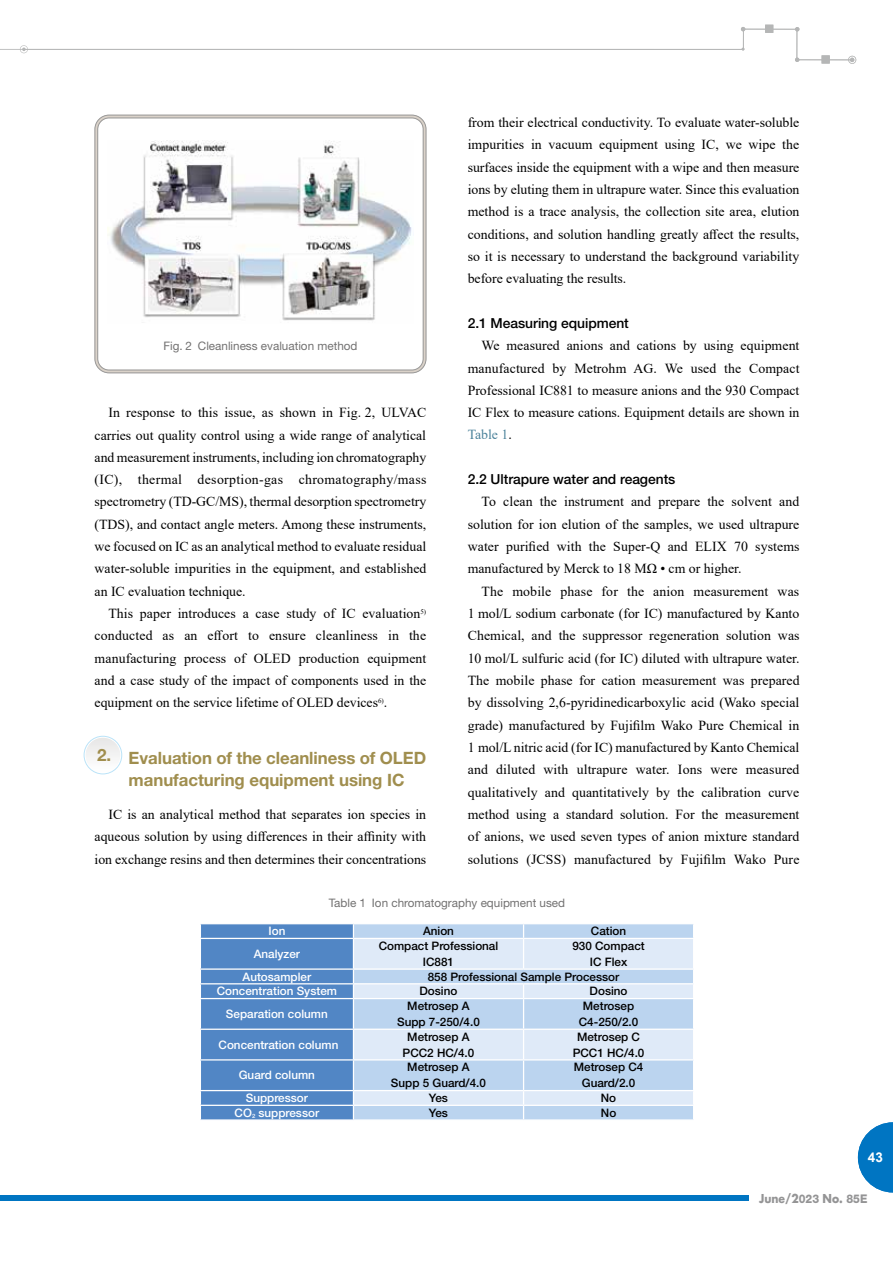
<style>
.page{position:relative;width:893px;height:1263px;background:#fff}
.page>*{position:absolute;margin:0;border:0;box-sizing:border-box;transform-origin:0 0}
.t1{font:700 16.95px/22.4px "Helvetica Neue LT Std";letter-spacing:-.005em;color:#a08e4e}
.t2{font:13.8px/22.4px "Times New Roman";color:#000;text-align:justify}
.t3{font:500 13.8px "Helvetica Neue LT Std";letter-spacing:-.005em;color:#000}
.t4{font:700 13.5px "Arial";color:#fff}
.t5{font:700 12px "Futura Std";color:#949495;scale:.9 1}
.t6{font:500 11.7px/15.9px "Helvetica Neue LT Std";color:#000;text-align:center}
.t7{font:500 11.7px "Helvetica Neue LT Std";color:#fff}
.t8{font:11.7px "Helvetica Neue LT Std";color:#727171}
.s1{color:#4c839b}
.s2{font-size:5.85px}
.s3{font-family:"Helvetica Neue LT Std";font-weight:800}
</style>
<div class="page">
<div style="left:0;top:1195px;width:748px;height:5px;background:#0075c2"></div>
<svg style="left:858px;top:1122px;width:35px;height:70px"></svg>
<div style="left:765px;top:25px;width:8px;height:8px;background:#b5b6b6"></div>
<svg style="left:0;top:27px;width:856px;height:37px"></svg>
<svg style="left:84px;top:736px;width:38px;height:38px"></svg>
<div style="left:95px;top:115px;width:331px;height:258px;border:1px solid #9a9a9a;border-radius:14px"></div>
<div style="left:97px;top:118px;width:326px;height:252px;border:1px solid #9a9a9a;border-radius:11px"></div>
<img style="left:108px;top:141px;width:304px;height:180px">
<svg style="left:354px;top:924px;width:339px;height:195px;background:#bcd4ef"></svg>
<svg style="left:354px;top:939px;width:339px;height:166px;background:#cfe0f4"></svg>
<hr style="left:353px;top:968px;width:171px;height:2px;background:#fff">
<hr style="left:524px;top:968px;width:170px;height:2px;background:#fff">
<hr style="left:353px;top:983px;width:171px;height:1px;background:#fff">
<hr style="left:524px;top:983px;width:170px;height:1px;background:#fff">
<hr style="left:353px;top:998px;width:171px;height:1px;background:#fff">
<hr style="left:524px;top:998px;width:170px;height:1px;background:#fff">
<hr style="left:353px;top:1028px;width:171px;height:2px;background:#fff">
<hr style="left:524px;top:1028px;width:170px;height:2px;background:#fff">
<svg style="left:523px;top:984px;width:1px;height:75px"></svg>
<hr style="left:353px;top:1059px;width:171px;height:1px;background:#fff">
<hr style="left:524px;top:1059px;width:170px;height:1px;background:#fff">
<hr style="left:523px;top:1060px;width:1px;height:30px;background:#fff">
<hr style="left:353px;top:1090px;width:171px;height:1px;background:#fff">
<hr style="left:524px;top:1090px;width:170px;height:1px;background:#fff">
<hr style="left:353px;top:1105px;width:171px;height:1px;background:#fff">
<hr style="left:524px;top:1105px;width:170px;height:1px;background:#fff">
<svg style="left:523px;top:1091px;width:1px;height:28px"></svg>
<svg style="left:200px;top:924px;width:154px;height:196px;background:#6191ca"></svg>
<svg style="left:523px;top:924px;width:1px;height:44px"></svg>
<hr style="left:200px;top:938px;width:153px;height:1px;background:#fff">
<hr style="left:353px;top:938px;width:171px;height:1px;background:#fff">
<hr style="left:524px;top:938px;width:170px;height:1px;background:#fff">
<p class="t8" style="left:163px;top:339px;width:196px">Fig. 2 Cleanliness evaluation method</p>
<p class="t2" style="left:95px;top:401px;width:333px;text-indent:14px">In response to this issue, as shown in Fig. 2, ULVAC carries out quality control using a wide range of analytical and measurement instruments, including ion chromatography (IC), thermal desorption-gas chromatography/mass spectrometry (TD-GC/MS), thermal desorption spectrometry (TDS), and contact angle meters. Among these instruments, we focused on IC as an analytical method to evaluate residual water-soluble impurities in the equipment, and established an IC evaluation technique.</p>
<p class="t2" style="left:95px;top:602px;width:333px;text-indent:14px">This paper introduces a case study of IC evaluation<sup>5) </sup>conducted as an effort to ensure cleanliness in the manufacturing process of OLED production equipment and a case study of the impact of components used in the equipment on the service lifetime of OLED devices<sup>6)</sup>.</p>
<p class="t1" style="left:97px;top:743px;width:16px">2.</p>
<p class="t1" style="left:129px;top:746px;width:299px">Evaluation of the cleanliness of OLED manufacturing equipment using IC</p>
<p class="t2" style="left:95px;top:803px;width:333px;text-indent:14px">IC is an analytical method that separates ion species in aqueous solution by using differences in their affinity with ion exchange resins and then determines their concentrations</p>
<p class="t2" style="left:468px;top:111px;width:333px">from their electrical conductivity. To evaluate water-soluble impurities in vacuum equipment using IC, we wipe the surfaces inside the equipment with a wipe and then measure ions by eluting them in ultrapure water. Since this evaluation method is a trace analysis, the collection site area, elution conditions, and solution handling greatly affect the results, so it is necessary to understand the background variability before evaluating the results.</p>
<p class="t3" style="left:468px;top:315px;width:163px">2.1 Measuring equipment</p>
<p class="t2" style="left:468px;top:334px;width:333px;text-indent:14px">We measured anions and cations by using equipment manufactured by Metrohm AG. We used the Compact Professional IC881 to measure anions and the 930 Compact IC Flex to measure cations. Equipment details are shown in <span class="s1">Table 1</span>.</p>
<p class="t3" style="left:468px;top:471px;width:209px">2.2 Ultrapure water and reagents</p>
<p class="t2" style="left:468px;top:490px;width:333px;text-indent:14px">To clean the instrument and prepare the solvent and solution for ion elution of the samples, we used ultrapure water purified with the Super-Q and ELIX 70 systems manufactured by Merck to 18 MΩ • cm or higher.</p>
<p class="t2" style="left:468px;top:579px;width:333px;text-indent:14px">The mobile phase for the anion measurement was 1 mol/L sodium carbonate (for IC) manufactured by Kanto Chemical, and the suppressor regeneration solution was 10 mol/L sulfuric acid (for IC) diluted with ultrapure water.<br>The mobile phase for cation measurement was prepared by dissolving 2,6-pyridinedicarboxylic acid (Wako special grade) manufactured by Fujifilm Wako Pure Chemical in 1 mol/L nitric acid (for IC) manufactured by Kanto Chemical and diluted with ultrapure water. Ions were measured qualitatively and quantitatively by the calibration curve method using a standard solution. For the measurement of anions, we used seven types of anion mixture standard solutions (JCSS) manufactured by Fujifilm Wako Pure</p>
<p class="t8" style="left:329px;top:895px;width:238px">Table 1 Ion chromatography equipment used</p>
<p class="t7" style="left:268px;top:924px;width:18px">Ion</p>
<p class="t6" style="left:423px;top:923px;width:32px">Anion</p>
<p class="t6" style="left:591px;top:923px;width:37px">Cation</p>
<p class="t7" style="left:254px;top:947px;width:48px">Analyzer</p>
<p class="t6" style="left:379px;top:938px;width:121px">Compact Professional<br>IC881</p>
<p class="t6" style="left:572px;top:938px;width:74px">930 Compact<br>IC Flex</p>
<p class="t7" style="left:243px;top:969px;width:70px">Autosampler</p>
<p class="t6" style="left:428px;top:968px;width:193px">858 Professional Sample Processor</p>
<p class="t7" style="left:217px;top:984px;width:122px">Concentration System</p>
<p class="t6" style="left:420px;top:983px;width:39px">Dosino</p>
<p class="t6" style="left:590px;top:983px;width:39px">Dosino</p>
<p class="t7" style="left:226px;top:1007px;width:103px">Separation column</p>
<p class="t6" style="left:397px;top:998px;width:84px">Metrosep A<br>Supp 7-250/4.0</p>
<p class="t6" style="left:579px;top:998px;width:61px">Metrosep<br>C4-250/2.0</p>
<p class="t7" style="left:219px;top:1037px;width:121px">Concentration column</p>
<p class="t6" style="left:403px;top:1028px;width:73px">Metrosep A<br>PCC2 HC/4.0</p>
<p class="t6" style="left:573px;top:1028px;width:73px">Metrosep C<br>PCC1 HC/4.0</p>
<p class="t7" style="left:239px;top:1068px;width:78px">Guard column</p>
<p class="t6" style="left:391px;top:1059px;width:97px">Metrosep A<br>Supp 5 Guard/4.0</p>
<p class="t6" style="left:574px;top:1059px;width:71px">Metrosep C4<br>Guard/2.0</p>
<p class="t7" style="left:246px;top:1091px;width:64px">Suppressor</p>
<p class="t6" style="left:429px;top:1090px;width:21px">Yes</p>
<p class="t6" style="left:601px;top:1090px;width:17px">No</p>
<p class="t7" style="left:235px;top:1106px;width:86px">CO<span class="s2">2</span> suppressor</p>
<p class="t6" style="left:429px;top:1104px;width:21px">Yes</p>
<p class="t6" style="left:601px;top:1104px;width:17px">No</p>
<p class="t4" style="left:868px;top:1148px;width:17px">43</p>
<p class="t5" style="left:759px;top:1190px;width:122px">June/2<span class="s3">023</span> No. <span class="s3">85E</span></p>
</div>
